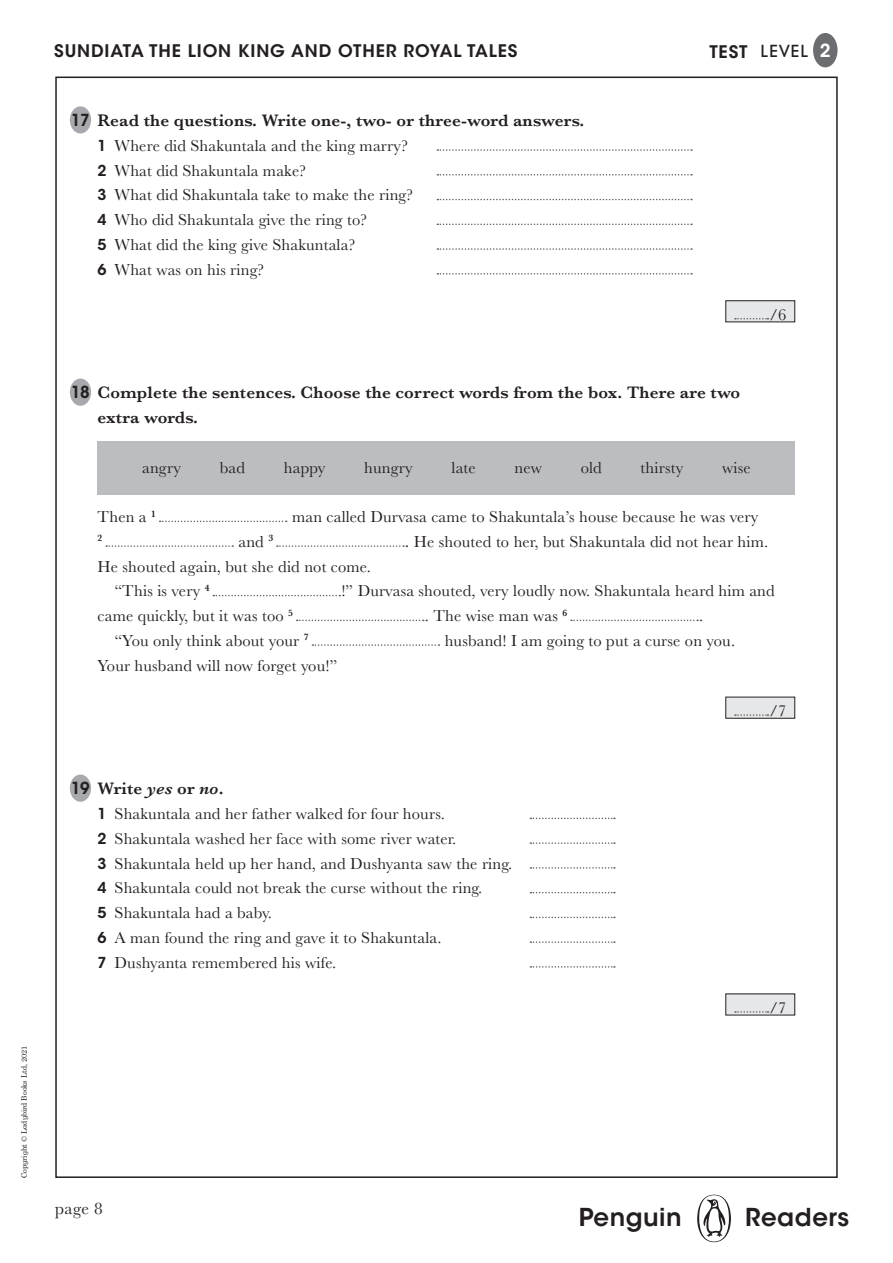
<style>
.page{position:relative;width:893px;height:1263px;background:#fff}
.page>*{position:absolute;margin:0;border:0;box-sizing:border-box;transform-origin:0 0}
.t1{font:600 24.6px "ITC Avant Garde Std";letter-spacing:.02em;color:#231f20}
._05b_HEADING{font:600 17.25px/24.8px "Baskerville";letter-spacing:.01em;color:#231f20}
.t2{font:600 17.25px "ITC Avant Garde Std";letter-spacing:.05em;color:#231f20}
.t3{font:17.25px "Baskerville";color:#231f20}
._05_BODY{font:16.5px "Baskerville";letter-spacing:.01em;color:#231f20}
.t4{font:500 16.5px "ITC Avant Garde Std";letter-spacing:.05em;color:#231f20}
.BODY_TEXT{font:600 16.5px "ITC Avant Garde Std";color:#231f20;scale:.96 1}
.BODY_TEXT-2{font:16.5px "Baskerville";color:#231f20}
._05_BODY-2{font:600 9.6px "Baskerville";color:#231f20}
.t5{font:7.5px "Century Schlbk Penguin Inf";color:#231f20}
.s1{font-family:"ITC Avant Garde Std";font-weight:600;font-size:15px}
.s2{font-weight:600;font-size:17.25px}
.s3{font-weight:600;font-size:18px;color:#fff}
.s4{font-family:"Century Schlbk Penguin Inf"}
.s5{font-style:italic}
</style>
<div class="page">
<div style="left:697px;top:1195px;width:34px;height:47px;background:#231f20;border-radius:50%"></div>
<svg style="left:699px;top:1195px;width:30px;height:46px"></svg>
<div style="left:813px;top:33px;width:24px;height:34px;background:#6c6d70;border-radius:50%"></div>
<div style="left:98px;top:441px;width:697px;height:53px;background:#bcbdc0"></div>
<svg style="left:437px;top:149px;width:255px;height:2px"></svg>
<svg style="left:437px;top:174px;width:255px;height:2px"></svg>
<svg style="left:437px;top:199px;width:255px;height:1px"></svg>
<svg style="left:437px;top:224px;width:255px;height:1px"></svg>
<svg style="left:437px;top:248px;width:255px;height:2px"></svg>
<svg style="left:437px;top:273px;width:255px;height:2px"></svg>
<svg style="left:160px;top:521px;width:127px;height:1px"></svg>
<svg style="left:106px;top:545px;width:127px;height:2px"></svg>
<svg style="left:277px;top:545px;width:127px;height:2px"></svg>
<svg style="left:213px;top:595px;width:127px;height:1px"></svg>
<svg style="left:297px;top:620px;width:127px;height:1px"></svg>
<svg style="left:571px;top:620px;width:127px;height:1px"></svg>
<svg style="left:312px;top:644px;width:127px;height:2px"></svg>
<svg style="left:530px;top:818px;width:85px;height:1px"></svg>
<svg style="left:530px;top:842px;width:85px;height:2px"></svg>
<svg style="left:530px;top:867px;width:85px;height:2px"></svg>
<svg style="left:530px;top:892px;width:85px;height:1px"></svg>
<svg style="left:530px;top:917px;width:85px;height:1px"></svg>
<svg style="left:530px;top:941px;width:85px;height:2px"></svg>
<svg style="left:530px;top:966px;width:85px;height:2px"></svg>
<div style="left:70px;top:106px;width:21px;height:28px;background:#a8a9ad;border-radius:50%"></div>
<div style="left:70px;top:379px;width:21px;height:27px;background:#a8a9ad;border-radius:50%"></div>
<div style="left:70px;top:774px;width:21px;height:28px;background:#a8a9ad;border-radius:50%"></div>
<div style="left:726px;top:301px;width:69px;height:21px;background:#e6e7e9"></div>
<div style="left:725px;top:300px;width:70px;height:22px;border:1px solid #231f20"></div>
<svg style="left:735px;top:318px;width:33px;height:1px"></svg>
<div style="left:726px;top:697px;width:69px;height:21px;background:#e6e7e9"></div>
<div style="left:725px;top:697px;width:70px;height:22px;border:1px solid #231f20"></div>
<svg style="left:735px;top:714px;width:33px;height:2px"></svg>
<div style="left:726px;top:994px;width:69px;height:21px;background:#e6e7e9"></div>
<svg style="left:735px;top:1011px;width:33px;height:2px"></svg>
<p class="t5" style="left:19px;top:1178px;width:134px;rotate:-90deg">Copyright © Ladybird Books Ltd, 2021</p>
<p class="t2" style="left:54px;top:39px;width:465px">SUNDIATA THE LION KING AND OTHER ROYAL TALES</p>
<p class="BODY_TEXT" style="left:71px;top:109px;width:21px">17</p>
<p class="_05b_HEADING" style="left:98px;top:108px;width:488px">Read the questions. Write one-, two- or three-word answers.</p>
<p class="_05_BODY" style="left:98px;top:135px;width:312px"><span class="s1">1</span> Where did Shakuntala and the king marry?</p>
<p class="_05_BODY" style="left:98px;top:160px;width:210px"><span class="s1">2</span> What did Shakuntala make?</p>
<p class="_05_BODY" style="left:98px;top:184px;width:317px"><span class="s1">3</span> What did Shakuntala take to make the ring?</p>
<p class="_05_BODY" style="left:98px;top:209px;width:271px"><span class="s1">4</span> Who did Shakuntala give the ring to?</p>
<p class="_05_BODY" style="left:98px;top:234px;width:259px"><span class="s1">5</span> What did the king give Shakuntala?</p>
<p class="_05_BODY" style="left:98px;top:259px;width:168px"><span class="s1">6</span> What was on his ring?</p>
<p class="t4" style="left:709px;top:41px;width:123px"><span class="s2">TEST</span> LEVEL <span class="s3">2</span></p>
<p class="BODY_TEXT-2" style="left:769px;top:304px;width:18px">/6</p>
<p class="BODY_TEXT" style="left:71px;top:382px;width:21px">18</p>
<p class="_05b_HEADING" style="left:98px;top:380px;width:644px">Complete the sentences. Choose the correct words from the box. There are two extra words.</p>
<p class="_05_BODY" style="left:142px;top:457px;width:40px">angry</p>
<p class="_05_BODY" style="left:220px;top:457px;width:27px">bad</p>
<p class="_05_BODY" style="left:284px;top:457px;width:43px">happy</p>
<p class="_05_BODY" style="left:364px;top:457px;width:50px">hungry</p>
<p class="_05_BODY" style="left:452px;top:457px;width:26px">late</p>
<p class="_05_BODY" style="left:514px;top:457px;width:29px">new</p>
<p class="_05_BODY" style="left:581px;top:457px;width:23px">old</p>
<p class="_05_BODY" style="left:641px;top:457px;width:44px">thirsty</p>
<p class="_05_BODY" style="left:722px;top:457px;width:30px">wise</p>
<p class="_05_BODY" style="left:98px;top:506px;width:60px">Then a <sup>1</sup></p>
<p class="_05_BODY" style="left:292px;top:506px;width:468px">man called Durvasa came to Shakuntala’s house because he was very</p>
<p class="_05_BODY-2" style="left:98px;top:531px;width:6px">2</p>
<p class="_05_BODY" style="left:238px;top:531px;width:36px">and <sup>3</sup></p>
<p class="_05_BODY" style="left:405px;top:531px;width:365px"><span class="s4">.</span> He shouted to her, but Shakuntala did not hear him.</p>
<p class="_05_BODY" style="left:98px;top:556px;width:275px">He shouted again, but she did not come.</p>
<p class="_05_BODY" style="left:115px;top:580px;width:96px">“This is very <sup>4</sup></p>
<p class="_05_BODY" style="left:341px;top:580px;width:435px">!” Durvasa shouted, very loudly now. Shakuntala heard him and</p>
<p class="_05_BODY" style="left:98px;top:605px;width:197px">came quickly, but it was too <sup>5</sup></p>
<p class="_05_BODY" style="left:425px;top:605px;width:144px">. The wise man was <sup>6</sup></p>
<p class="_05_BODY" style="left:699px;top:605px;width:6px">.</p>
<p class="_05_BODY" style="left:115px;top:630px;width:196px">“You only think about your <sup>7</sup></p>
<p class="_05_BODY" style="left:445px;top:630px;width:292px">husband! I am going to put a curse on you.</p>
<p class="_05_BODY" style="left:98px;top:655px;width:241px">Your husband will now forget you!”</p>
<p class="BODY_TEXT-2" style="left:769px;top:700px;width:18px">/7</p>
<p class="BODY_TEXT" style="left:71px;top:777px;width:21px">19</p>
<p class="_05b_HEADING" style="left:98px;top:776px;width:128px">Write <span class="s5">yes</span> or <span class="s5">no</span>.</p>
<p class="_05_BODY" style="left:98px;top:803px;width:349px"><span class="s1">1</span> Shakuntala and her father walked for four hours.</p>
<p class="_05_BODY" style="left:98px;top:828px;width:360px"><span class="s1">2</span> Shakuntala washed her face with some river water.</p>
<p class="_05_BODY" style="left:98px;top:853px;width:416px"><span class="s1">3</span> Shakuntala held up her hand, and Dushyanta saw the ring.</p>
<p class="_05_BODY" style="left:98px;top:877px;width:386px"><span class="s1">4</span> Shakuntala could not break the curse without the ring.</p>
<p class="_05_BODY" style="left:98px;top:902px;width:176px"><span class="s1">5</span> Shakuntala had a baby.</p>
<p class="_05_BODY" style="left:98px;top:927px;width:346px"><span class="s1">6</span> A man found the ring and gave it to Shakuntala.</p>
<p class="_05_BODY" style="left:98px;top:952px;width:240px"><span class="s1">7</span> Dushyanta remembered his wife.</p>
<p class="BODY_TEXT-2" style="left:769px;top:997px;width:18px">/7</p>
<p class="t3" style="left:55px;top:1197px;width:49px">page 8</p>
<h1 class="t1" style="left:579px;top:1201px;width:104px">Penguin</h1>
<h1 class="t1" style="left:745px;top:1201px;width:106px">Readers</h1>
</div>
